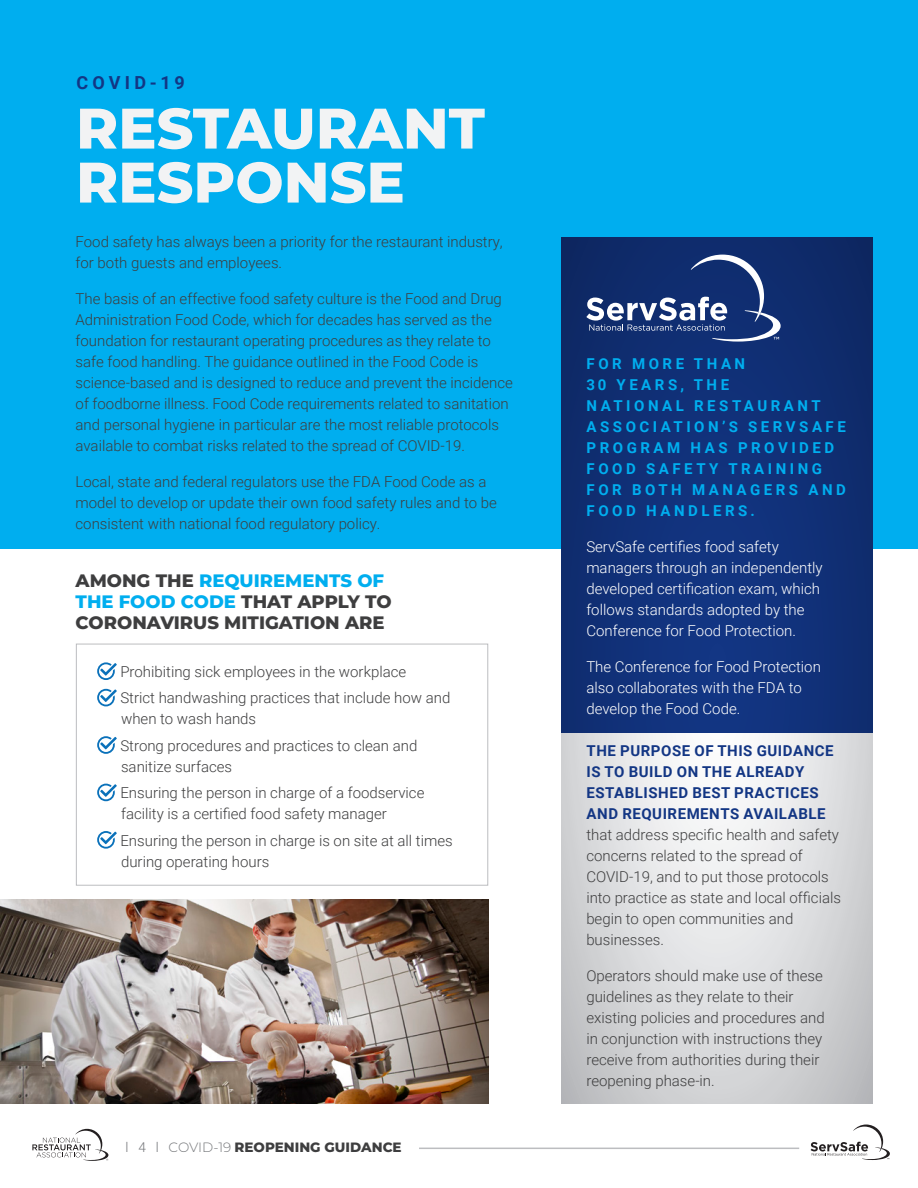
<style>
.page{position:relative;width:918px;height:1188px;background:#fff}
.page>*{position:absolute;margin:0;border:0;box-sizing:border-box;transform-origin:0 0}
.TITLEBOLD{font:800 57px/54px "Montserrat";color:#f2f3f4}
.SUB{font:800 18px/21px "Montserrat";color:#3e3e3f}
.TITLE_smaller{font:700 18px "Roboto";letter-spacing:.235em;color:#133684}
.Bodycopy{font:300 15px/21px "Roboto";color:#3e3e3f}
.Bodycopy-2{font:300 15px/21px "Roboto";color:#fff}
.TITLE_smaller-2{font:700 15px/21px "Roboto";letter-spacing:.235em;color:#00aeef}
.t1{font:800 13.5px "Montserrat";color:#3e3e3f}
.s1{color:#00aeef}
.s2{font-family:"Roboto";font-weight:300;color:#76787b}
.s3{font-weight:300;color:#76787b}
.s4{font-weight:700;color:#133684}
</style>
<div class="page">
<hr style="left:419px;top:1148px;width:380px;height:1px;background:#bcbdc0">
<svg style="left:32px;top:1129px;width:76px;height:32px"></svg>
<svg style="left:811px;top:1125px;width:79px;height:35px"></svg>
<div style="left:0;top:0;width:918px;height:549px;background:#00aeef"></div>
<svg style="left:561px;top:238px;width:312px;height:865px;background:#6d7ea5"></svg>
<svg style="left:97px;top:662px;width:20px;height:18px"></svg>
<svg style="left:97px;top:689px;width:20px;height:17px"></svg>
<svg style="left:97px;top:736px;width:20px;height:18px"></svg>
<svg style="left:97px;top:784px;width:20px;height:17px"></svg>
<svg style="left:97px;top:831px;width:20px;height:18px"></svg>
<div style="left:76px;top:644px;width:412px;height:242px;border:1px solid #bcbdc0"></div>
<img style="left:0;top:900px;width:488px;height:203px">
<svg style="left:586px;top:255px;width:195px;height:87px;background:#324b83"></svg>
<p class="TITLE_smaller" style="left:76px;top:70px;width:110px">COVID-19</p>
<p class="TITLEBOLD" style="left:76px;top:98px;width:410px">RESTAURANT<br>RESPONSE</p>
<p class="Bodycopy" style="left:76px;top:230px;width:429px">Food safety has always been a priority for the restaurant industry, for both guests and employees.</p>
<p class="Bodycopy" style="left:76px;top:287px;width:439px">The basis of an effective food safety culture is the Food and Drug Administration Food Code, which for decades has served as the foundation for restaurant operating procedures as they relate to safe food handling. The guidance outlined in the Food Code is science-based and is designed to reduce and prevent the incidence of foodborne illness. Food Code requirements related to sanitation and personal hygiene in particular are the most reliable protocols available to combat risks related to the spread of COVID-19.</p>
<p class="Bodycopy" style="left:76px;top:470px;width:423px">Local, state and federal regulators use the FDA Food Code as a model to develop or update their own food safety rules and to be consistent with national food regulatory policy.</p>
<p class="SUB" style="left:76px;top:569px;width:318px">AMONG THE <span class="s1">REQUIREMENTS OF<br>THE FOOD CODE</span> THAT APPLY TO<br>CORONAVIRUS MITIGATION ARE</p>
<p class="Bodycopy" style="left:120px;top:661px;width:287px">Prohibiting sick employees in the workplace</p>
<p class="Bodycopy" style="left:120px;top:687px;width:332px">Strict handwashing practices that include how and when to wash hands</p>
<p class="Bodycopy" style="left:120px;top:734px;width:298px">Strong procedures and practices to clean and sanitize surfaces</p>
<p class="Bodycopy" style="left:120px;top:782px;width:306px">Ensuring the person in charge of a foodservice facility is a certified food safety manager</p>
<p class="Bodycopy" style="left:120px;top:829px;width:334px">Ensuring the person in charge is on site at all times during operating hours</p>
<p class="t1" style="left:126px;top:1137px;width:278px"><span class="s2">l 4 l</span> <span class="s3">COVID-19</span> REOPENING GUIDANCE</p>
<p class="TITLE_smaller-2" style="left:586px;top:352px;width:261px">FOR MORE THAN<br>30 YEARS, THE<br>NATIONAL RESTAURANT<br>ASSOCIATION’S SERVSAFE<br>PROGRAM HAS PROVIDED<br>FOOD SAFETY TRAINING<br>FOR BOTH MANAGERS AND<br>FOOD HANDLERS.</p>
<p class="Bodycopy-2" style="left:586px;top:535px;width:238px">ServSafe certifies food safety managers through an independently developed certification exam, which follows standards adopted by the Conference for Food Protection.</p>
<p class="Bodycopy-2" style="left:586px;top:655px;width:236px">The Conference for Food Protection also collaborates with the FDA to develop the Food Code.</p>
<p class="Bodycopy" style="left:586px;top:739px;width:256px"><span class="s4">THE PURPOSE OF THIS GUIDANCE<br>IS TO BUILD ON THE ALREADY<br>ESTABLISHED BEST PRACTICES<br>AND REQUIREMENTS AVAILABLE </span>that address specific health and safety concerns related to the spread of<br>COVID-19, and to put those protocols into practice as state and local officials begin to open communities and businesses.</p>
<p class="Bodycopy" style="left:586px;top:964px;width:240px">Operators should make use of these guidelines as they relate to their existing policies and procedures and in conjunction with instructions they receive from authorities during their reopening phase-in.</p>
</div>
